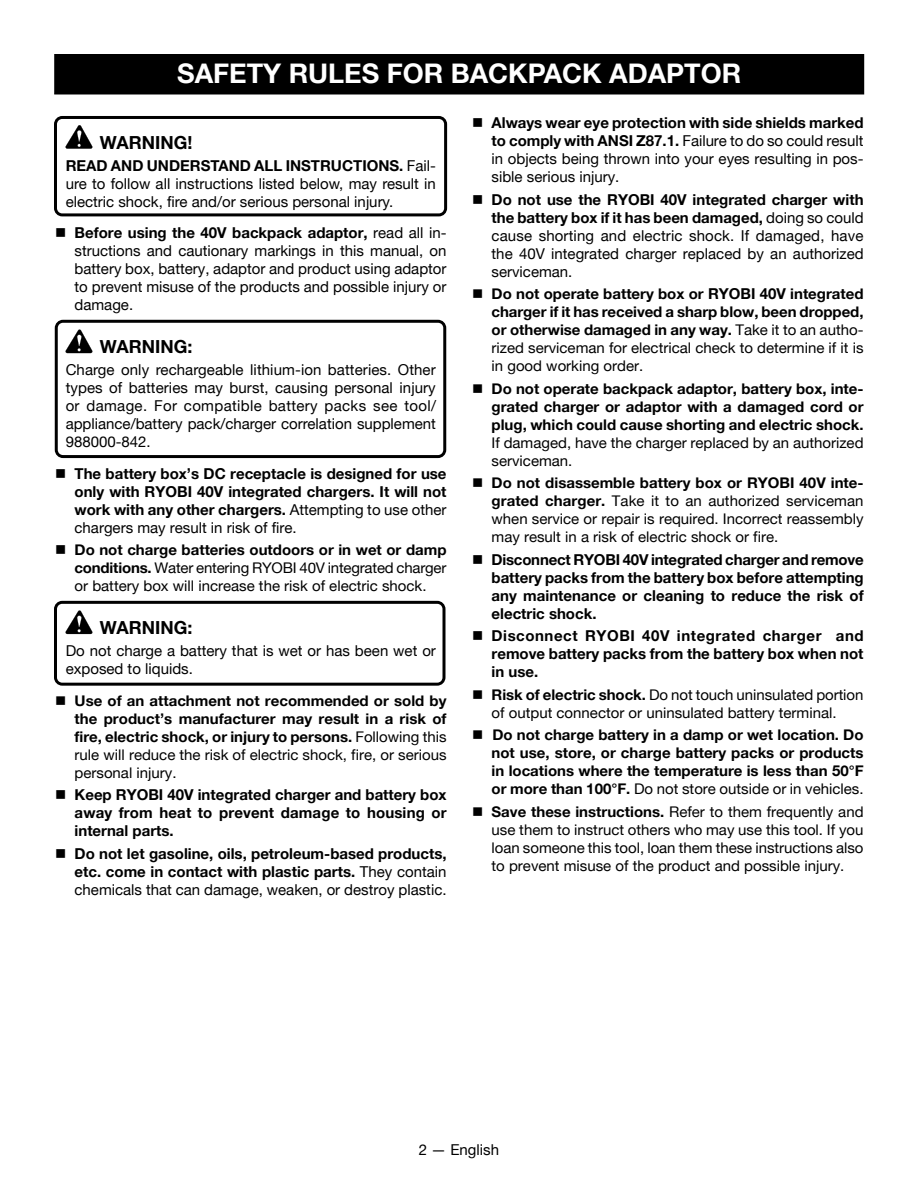
<style>
.page{position:relative;width:918px;height:1188px;background:#fff}
.page>*{position:absolute;margin:0;border:0;box-sizing:border-box;transform-origin:0 0}
.t1{font:700 27px "Helvetica Neue";color:#fff}
.t2{font:700 18px "Helvetica Neue";color:#000}
.t3{font:15px/18px "Helvetica Neue";color:#000;text-align:justify}
.t4{font:700 15px/18px "Helvetica Neue";color:#000;text-align:justify}
.t5{font:700 14.7px/18px "Helvetica Neue";color:#000;text-align:justify}
.t6{font:14.7px/18px "Helvetica Neue";color:#000;text-align:justify}
.s1{font-weight:700}
.s2{font-weight:400}
.s3{font-size:15px}
</style>
<div class="page">
<div style="left:54px;top:54px;width:810px;height:40px;background:#000"></div>
<svg style="left:54px;top:116px;width:393px;height:100px"></svg>
<svg style="left:55px;top:320px;width:391px;height:138px"></svg>
<svg style="left:54px;top:601px;width:392px;height:85px"></svg>
<h1 class="t1" style="left:177px;top:57px;width:566px">SAFETY RULES FOR BACKPACK ADAPTOR</h1>
<p class="t2" style="left:100px;top:131px;width:94px">WARNING!</p>
<p class="t3" style="left:66px;top:156px;width:372px"><span class="s1">READ AND UNDERSTAND ALL INSTRUCTIONS.</span> Fail&shy;ure to follow all instructions listed below, may result in electric shock, fire and/or serious personal injury.</p>
<p class="t3" style="left:75px;top:224px;width:374px;text-indent:-19px">■ <span class="s1">Before using the 40V backpack adaptor,</span> read all in&shy;structions and cautionary markings in this manual, on battery box, battery, adaptor and product using adaptor to prevent misuse of the products and possible injury or damage.</p>
<p class="t2" style="left:100px;top:336px;width:94px">WARNING:</p>
<p class="t3" style="left:66px;top:361px;width:372px">Charge only rechargeable lithium-ion batteries. Other types of batteries may burst, causing personal injury or damage. For compatible battery packs see tool/ appliance/battery pack/charger correlation supplement 988000-842.</p>
<p class="t4" style="left:75px;top:464px;width:374px;text-indent:-20px">■ The battery box’s DC receptacle is designed for use only with RYOBI 40V integrated chargers. It will not work with any other chargers. <span class="s2">Attempting to use other chargers may result in risk of fire.</span></p>
<p class="t6" style="left:75px;top:541px;width:374px;text-indent:-19px">■ <span class="s1">Do not charge batteries outdoors or in wet or damp conditions.</span> Water entering RYOBI 40V integrated charger or battery box will increase the risk of electric shock.</p>
<p class="t2" style="left:100px;top:616px;width:94px">WARNING:</p>
<p class="t3" style="left:66px;top:642px;width:372px">Do not charge a battery that is wet or has been wet or exposed to liquids.</p>
<p class="t5" style="left:75px;top:691px;width:374px;text-indent:-19px">■ Use of an attachment not recommended or sold by the product’s manufacturer may result in a risk of fire, electric shock, or injury to persons. <span class="s2">Following this rule will reduce the risk of electric shock, fire, or serious personal injury.</span></p>
<p class="t4" style="left:75px;top:786px;width:374px;text-indent:-20px">■ Keep RYOBI 40V integrated charger and battery box away from heat to prevent damage to housing or internal parts.</p>
<p class="t4" style="left:75px;top:844px;width:374px;text-indent:-19px">■ Do not let gasoline, oils, petroleum-based products, etc. come in contact with plastic parts. <span class="s2">They contain chemicals that can damage, weaken, or destroy plastic.</span></p>
<p class="t3" style="left:492px;top:114px;width:374px;text-indent:-20px">■ <span class="s1">Always wear eye protection with side shields marked to comply with ANSI Z87.1.</span> Failure to do so could result in objects being thrown into your eyes resulting in pos&shy;sible serious injury.</p>
<p class="t3" style="left:492px;top:190px;width:374px;text-indent:-20px">■ <span class="s1">Do not use the RYOBI 40V integrated charger with the battery box if it has been damaged,</span> doing so could cause shorting and electric shock. If damaged, have the 40V integrated charger replaced by an authorized serviceman.</p>
<p class="t5" style="left:492px;top:285px;width:374px;text-indent:-19px">■ Do not operate battery box or <span class="s3">RYOBI 40V</span> integrated charger if it has received a sharp blow, been dropped, or otherwise damaged in any way. <span class="s2">Take it to an autho&shy;rized serviceman for electrical check to determine if it is in good working order.</span></p>
<p class="t5" style="left:492px;top:379px;width:374px;text-indent:-20px">■ Do not operate backpack adaptor, battery box, inte&shy;grated charger or adaptor with a damaged cord or plug, which could cause shorting and electric shock.</p>
<p class="t6" style="left:492px;top:433px;width:374px">If damaged, have the charger replaced by an authorized serviceman.</p>
<p class="t6" style="left:492px;top:474px;width:374px;text-indent:-19px">■ <span class="s1">Do not disassemble battery box or RYOBI 40V inte&shy;grated charger.</span> Take it to an authorized serviceman when service or repair is required. Incorrect reassembly may result in a risk of electric shock or fire.</p>
<p class="t4" style="left:492px;top:550px;width:374px;text-indent:-20px">■ Disconnect RYOBI 40V integrated charger and remove battery packs from the battery box before attempting any maintenance or cleaning to reduce the risk of electric shock.</p>
<p class="t4" style="left:492px;top:627px;width:374px;text-indent:-20px">■ Disconnect RYOBI 40V integrated charger and remove battery packs from the battery box when not in use.</p>
<p class="t6" style="left:472px;top:685px;width:393px;text-align:center">■ <span class="s1">Risk of electric shock.</span> Do not touch uninsulated portion of output connector or uninsulated battery terminal.</p>
<p class="t5" style="left:492px;top:726px;width:374px;text-indent:-20px">■ Do not charge battery in a damp or wet location. Do not use, store, or charge battery packs or products in locations where the temperature is less than 50°F or more than 100°F. <span class="s2">Do not store outside or in vehicles.</span></p>
<p class="t6" style="left:492px;top:802px;width:374px;text-indent:-20px">■ <span class="s1">Save these instructions.</span> Refer to them frequently and use them to instruct others who may use this tool. If you loan someone this tool, loan them these instructions also to prevent misuse of the product and possible injury.</p>
<p class="t3" style="left:419px;top:1140px;width:82px">2 — English</p>
</div>
